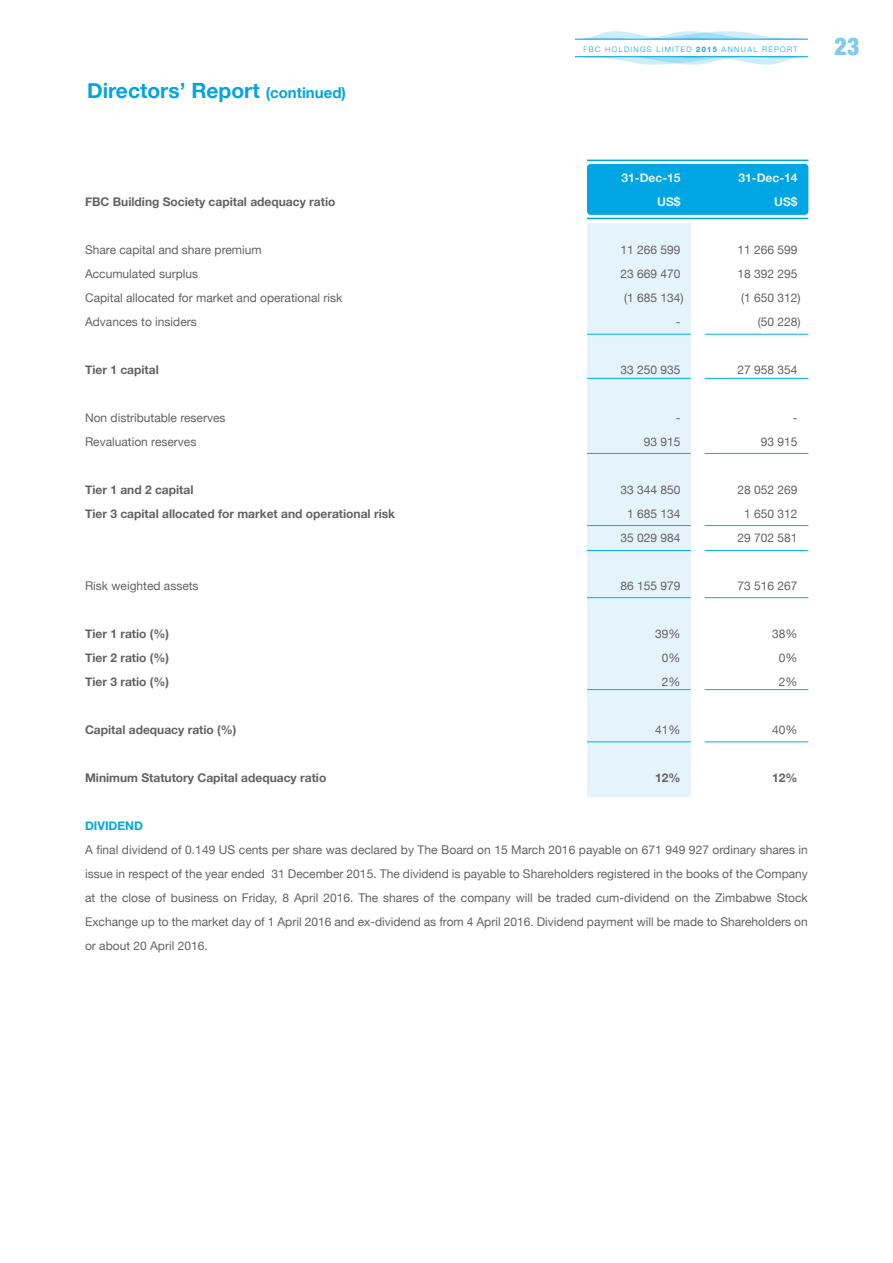
<style>
.page{position:relative;width:893px;height:1263px;background:#fff}
.page>*{position:absolute;margin:0;border:0;box-sizing:border-box;transform-origin:0 0}
.t1{font:900 condensed 24px "Helvetica Neue";color:#80caf0}
.t2{font:700 21px "Helvetica Neue";color:#00a5e3}
.t3{font:12px/24px "Helvetica Neue";color:#636366;text-align:justify}
.t4{font:700 12px "Helvetica Neue";color:#636366}
.t5{font:700 12px "Helvetica Neue";color:#e5f3fb}
.t6{font:700 12px "Helvetica Neue";color:#00a5e3}
.t7{font:300 7.5px "Helvetica Neue";letter-spacing:.175em;color:#00a5e3}
.s1{font-size:15px}
.s2{font-weight:700}
</style>
<div class="page">
<svg style="left:575px;top:56px;width:233px;height:9px"></svg>
<svg style="left:575px;top:31px;width:233px;height:9px"></svg>
<div style="left:587px;top:164px;width:221px;height:51px;background:#00a5e3;border-radius:4px"></div>
<hr style="left:587px;top:218px;width:221px;height:1px;background:#00a5e3">
<hr style="left:587px;top:160px;width:221px;height:1px;background:#00a5e3">
<div style="left:587px;top:223px;width:104px;height:574px;background:#e5f3fb"></div>
<hr style="left:587px;top:334px;width:104px;height:1px;background:#00aeef">
<hr style="left:705px;top:334px;width:103px;height:1px;background:#00aeef">
<hr style="left:587px;top:453px;width:104px;height:1px;background:#00aeef">
<hr style="left:705px;top:453px;width:103px;height:1px;background:#00aeef">
<hr style="left:587px;top:525px;width:104px;height:1px;background:#00aeef">
<hr style="left:705px;top:525px;width:103px;height:1px;background:#00aeef">
<hr style="left:587px;top:378px;width:104px;height:1px;background:#00aeef">
<hr style="left:705px;top:378px;width:103px;height:1px;background:#00aeef">
<hr style="left:587px;top:550px;width:104px;height:1px;background:#00aeef">
<hr style="left:705px;top:550px;width:103px;height:1px;background:#00aeef">
<hr style="left:587px;top:597px;width:104px;height:1px;background:#00aeef">
<hr style="left:705px;top:597px;width:103px;height:1px;background:#00aeef">
<hr style="left:587px;top:689px;width:104px;height:1px;background:#00aeef">
<hr style="left:705px;top:689px;width:103px;height:1px;background:#00aeef">
<hr style="left:587px;top:741px;width:104px;height:1px;background:#00aeef">
<hr style="left:705px;top:741px;width:103px;height:1px;background:#00aeef">
<p class="t2" style="left:87px;top:74px;width:260px">Directors’ Report <span class="s1">(continued)</span></p>
<p class="t7" style="left:584px;top:43px;width:216px">FBC HOLDINGS LIMITED <span class="s2">2015</span> ANNUAL REPORT</p>
<h1 class="t1" style="left:835px;top:27px;width:26px">23</h1>
<p class="t5" style="left:621px;top:168px;width:61px">31-Dec-15</p>
<p class="t5" style="left:738px;top:168px;width:61px">31-Dec-14</p>
<p class="t4" style="left:85px;top:192px;width:252px">FBC Building Society capital adequacy ratio</p>
<p class="t5" style="left:657px;top:192px;width:25px">US$</p>
<p class="t5" style="left:774px;top:192px;width:25px">US$</p>
<p class="t3" style="left:85px;top:238px;width:178px">Share capital and share premium</p>
<p class="t3" style="left:620px;top:238px;width:62px">11 266 599</p>
<p class="t3" style="left:737px;top:238px;width:62px">11 266 599</p>
<p class="t3" style="left:85px;top:262px;width:115px">Accumulated surplus</p>
<p class="t3" style="left:620px;top:262px;width:62px">23 669 470</p>
<p class="t3" style="left:737px;top:262px;width:62px">18 392 295</p>
<p class="t3" style="left:85px;top:286px;width:259px">Capital allocated for market and operational risk</p>
<p class="t3" style="left:624px;top:286px;width:61px">(1 685 134)</p>
<p class="t3" style="left:741px;top:286px;width:61px">(1 650 312)</p>
<p class="t3" style="left:85px;top:310px;width:113px">Advances to insiders</p>
<p class="t3" style="left:676px;top:310px;width:6px">-</p>
<p class="t3" style="left:758px;top:310px;width:44px">(50 228)</p>
<p class="t4" style="left:85px;top:360px;width:75px">Tier 1 capital</p>
<p class="t3" style="left:620px;top:358px;width:62px">33 250 935</p>
<p class="t3" style="left:737px;top:358px;width:62px">27 958 354</p>
<p class="t3" style="left:85px;top:406px;width:142px">Non distributable reserves</p>
<p class="t3" style="left:676px;top:406px;width:6px">-</p>
<p class="t3" style="left:793px;top:406px;width:6px">-</p>
<p class="t3" style="left:85px;top:430px;width:113px">Revaluation reserves</p>
<p class="t3" style="left:644px;top:430px;width:38px">93 915</p>
<p class="t3" style="left:761px;top:430px;width:38px">93 915</p>
<p class="t4" style="left:85px;top:480px;width:110px">Tier 1 and 2 capital</p>
<p class="t3" style="left:620px;top:478px;width:62px">33 344 850</p>
<p class="t3" style="left:737px;top:478px;width:62px">28 052 269</p>
<p class="t4" style="left:85px;top:504px;width:312px">Tier 3 capital allocated for market and operational risk</p>
<p class="t3" style="left:627px;top:502px;width:55px">1 685 134</p>
<p class="t3" style="left:744px;top:502px;width:55px">1 650 312</p>
<p class="t3" style="left:620px;top:526px;width:62px">35 029 984</p>
<p class="t3" style="left:737px;top:526px;width:62px">29 702 581</p>
<p class="t3" style="left:85px;top:574px;width:115px">Risk weighted assets</p>
<p class="t3" style="left:620px;top:574px;width:62px">86 155 979</p>
<p class="t3" style="left:737px;top:574px;width:62px">73 516 267</p>
<p class="t4" style="left:85px;top:624px;width:85px">Tier 1 ratio (%)</p>
<p class="t3" style="left:655px;top:622px;width:27px">39%</p>
<p class="t3" style="left:772px;top:622px;width:27px">38%</p>
<p class="t4" style="left:85px;top:648px;width:85px">Tier 2 ratio (%)</p>
<p class="t3" style="left:662px;top:646px;width:20px">0%</p>
<p class="t3" style="left:779px;top:646px;width:20px">0%</p>
<p class="t4" style="left:85px;top:672px;width:85px">Tier 3 ratio (%)</p>
<p class="t3" style="left:662px;top:670px;width:20px">2%</p>
<p class="t3" style="left:779px;top:670px;width:20px">2%</p>
<p class="t4" style="left:85px;top:720px;width:153px">Capital adequacy ratio (%)</p>
<p class="t3" style="left:655px;top:718px;width:27px">41%</p>
<p class="t3" style="left:772px;top:718px;width:27px">40%</p>
<p class="t4" style="left:85px;top:768px;width:243px">Minimum Statutory Capital adequacy ratio</p>
<p class="t4" style="left:655px;top:768px;width:27px">12%</p>
<p class="t4" style="left:772px;top:768px;width:27px">12%</p>
<p class="t6" style="left:85px;top:816px;width:59px">DIVIDEND</p>
<p class="t3" style="left:85px;top:838px;width:724px">A final dividend of 0.149 US cents per share was declared by The Board on 15 March 2016 payable on 671 949 927 ordinary shares in issue in respect of the year ended 31 December 2015. The dividend is payable to Shareholders registered in the books of the Company at the close of business on Friday, 8 April 2016. The shares of the company will be traded cum-dividend on the Zimbabwe Stock Exchange up to the market day of 1 April 2016 and ex-dividend as from 4 April 2016. Dividend payment will be made to Shareholders on or about 20 April 2016.</p>
</div>
